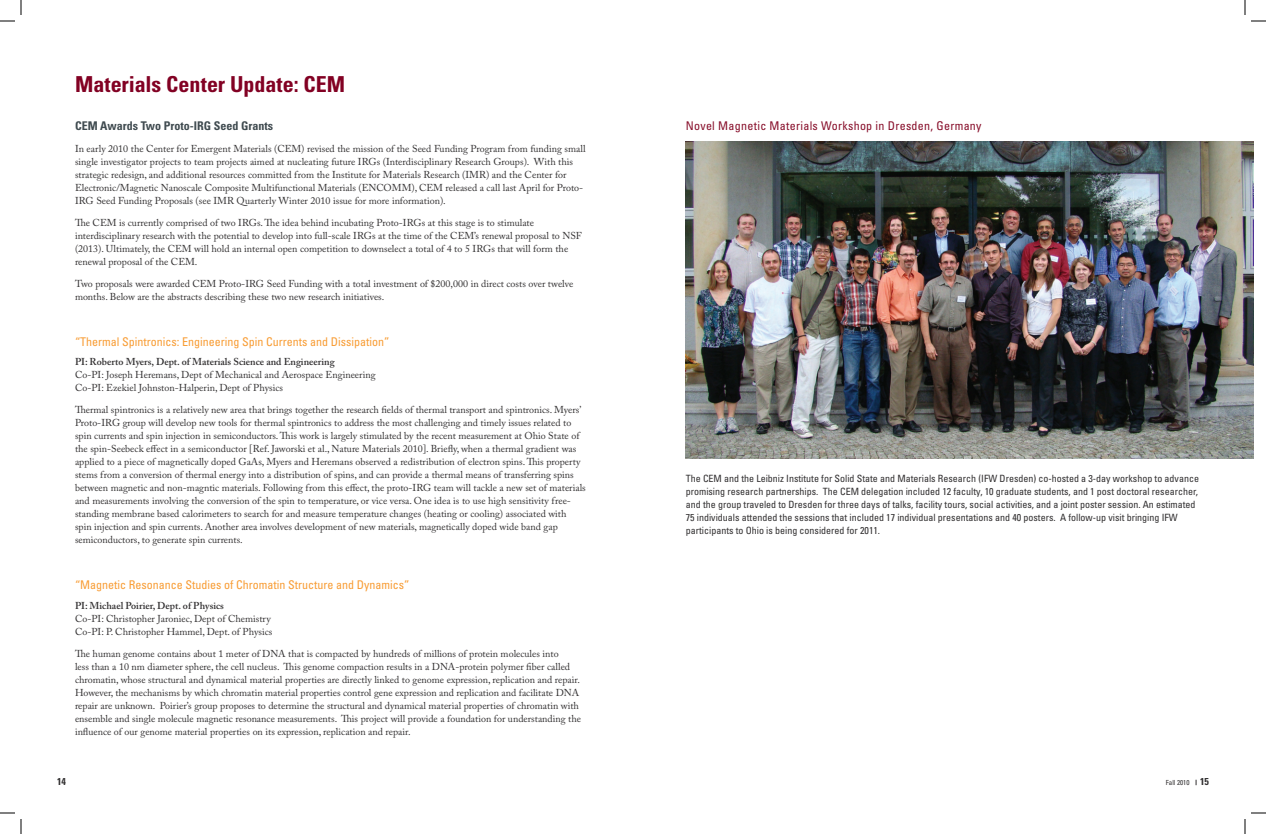
<style>
.page{position:relative;width:1266px;height:834px;background:#fff}
.page>*{position:absolute;margin:0;border:0;box-sizing:border-box;transform-origin:0 0}
.t1{font:700 condensed 22px "Univers";color:#820123}
.t2{font:condensed 12px "Univers";color:#f89c33}
.t3{font:condensed 12px "Univers";letter-spacing:.025em;color:#870e2a}
.t4{font:700 condensed 12px "Univers";color:#404b50}
.t5{font:10px/13px "Adobe Caslon Pro";color:#312f30}
.t6{font:condensed 10px/13px "Univers";color:#312f30}
.t7{font:600 10px "Adobe Caslon Pro";color:#312f30}
.t8{font:700 condensed 10px "Univers";color:#312f30}
.t9{font:condensed 7px "Univers";color:#312f30}
.s1{font-weight:700;font-size:10px}
</style>
<div class="page">
<img style="left:686px;top:142px;width:568px;height:316px">
<svg style="left:0;top:0;width:22px;height:22px"></svg>
<svg style="left:0;top:812px;width:22px;height:22px"></svg>
<svg style="left:1244px;top:0;width:22px;height:22px"></svg>
<svg style="left:1244px;top:812px;width:22px;height:22px"></svg>
<h1 class="t1" style="left:75px;top:71px;width:272px">Materials Center Update: CEM</h1>
<p class="t4" style="left:75px;top:118px;width:200px">CEM Awards Two Proto-IRG Seed Grants</p>
<p class="t5" style="left:75px;top:142px;width:512px">In early 2010 the Center for Emergent Materials (CEM) revised the mission of the Seed Funding Program from funding small single investigator projects to team projects aimed at nucleating future IRGs (Interdisciplinary Research Groups). With this strategic redesign, and additional resources committed from the Institute for Materials Research (IMR) and the Center for Electronic/Magnetic Nanoscale Composite Multifunctional Materials (ENCOMM), CEM released a call last April for Proto-IRG Seed Funding Proposals (see IMR Quarterly Winter 2010 issue for more information).</p>
<p class="t5" style="left:75px;top:216px;width:508px">The CEM is currently comprised of two IRGs. The idea behind incubating Proto-IRGs at this stage is to stimulate interdisciplinary research with the potential to develop into full-scale IRGs at the time of the CEM’s renewal proposal to NSF (2013). Ultimately, the CEM will hold an internal open competition to downselect a total of 4 to 5 IRGs that will form the renewal proposal of the CEM.</p>
<p class="t5" style="left:75px;top:277px;width:500px">Two proposals were awarded CEM Proto-IRG Seed Funding with a total investment of $200,000 in direct costs over twelve months. Below are the abstracts describing these two new research initiatives.</p>
<p class="t2" style="left:75px;top:334px;width:316px">“Thermal Spintronics: Engineering Spin Currents and Dissipation”</p>
<p class="t7" style="left:75px;top:356px;width:261px">PI: Roberto Myers, Dept. of Materials Science and Engineering</p>
<p class="t5" style="left:75px;top:368px;width:302px">Co-PI: Joseph Heremans, Dept of Mechanical and Aerospace Engineering<br>Co-PI: Ezekiel Johnston-Halperin, Dept of Physics</p>
<p class="t5" style="left:75px;top:403px;width:512px">Thermal spintronics is a relatively new area that brings together the research fields of thermal transport and spintronics. Myers’ Proto-IRG group will develop new tools for thermal spintronics to address the most challenging and timely issues related to spin currents and spin injection in semiconductors. This work is largely stimulated by the recent measurement at Ohio State of the spin-Seebeck effect in a semiconductor [Ref. Jaworski et al., Nature Materials 2010]. Briefly, when a thermal gradient was applied to a piece of magnetically doped GaAs, Myers and Heremans observed a redistribution of electron spins. This property stems from a conversion of thermal energy into a distribution of spins, and can provide a thermal means of transferring spins between magnetic and non-magntic materials. Following from this effect, the proto-IRG team will tackle a new set of materials and measurements involving the conversion of the spin to temperature, or vice versa. One idea is to use high sensitivity free&shy;standing membrane based calorimeters to search for and measure temperature changes (heating or cooling) associated with<br>spin injection and spin currents. Another area involves development of new materials, magnetically doped wide band gap semiconductors, to generate spin currents.</p>
<p class="t2" style="left:75px;top:577px;width:336px">“Magnetic Resonance Studies of Chromatin Structure and Dynamics”</p>
<p class="t7" style="left:75px;top:599px;width:150px">PI: Michael Poirier, Dept. of Physics</p>
<p class="t5" style="left:75px;top:612px;width:199px">Co-PI: Christopher Jaroniec, Dept of Chemistry<br>Co-PI: P. Christopher Hammel, Dept. of Physics</p>
<p class="t5" style="left:75px;top:647px;width:508px">The human genome contains about 1 meter of DNA that is compacted by hundreds of millions of protein molecules into<br>less than a 10 nm diameter sphere, the cell nucleus. This genome compaction results in a DNA-protein polymer fiber called chromatin, whose structural and dynamical material properties are directly linked to genome expression, replication and repair.<br>However, the mechanisms by which chromatin material properties control gene expression and replication and facilitate DNA repair are unknown. Poirier’s group proposes to determine the structural and dynamical material properties of chromatin with ensemble and single molecule magnetic resonance measurements. This project will provide a foundation for understanding the influence of our genome material properties on its expression, replication and repair.</p>
<p class="t3" style="left:686px;top:118px;width:297px">Novel Magnetic Materials Workshop in Dresden, Germany</p>
<p class="t6" style="left:686px;top:472px;width:515px">The CEM and the Leibniz Institute for Solid State and Materials Research (IFW Dresden) co-hosted a 3-day workshop to advance promising research partnerships. The CEM delegation included 12 faculty, 10 graduate students, and 1 post doctoral researcher, and the group traveled to Dresden for three days of talks, facility tours, social activities, and a joint poster session. An estimated 75 individuals attended the sessions that included 17 individual presentations and 40 posters. A follow-up visit bringing IFW participants to Ohio is being considered for 2011.</p>
<p class="t8" style="left:57px;top:775px;width:10px">14</p>
<p class="t9" style="left:1166px;top:778px;width:45px">Fall 2010 <span class="s1">15</span></p>
</div>
